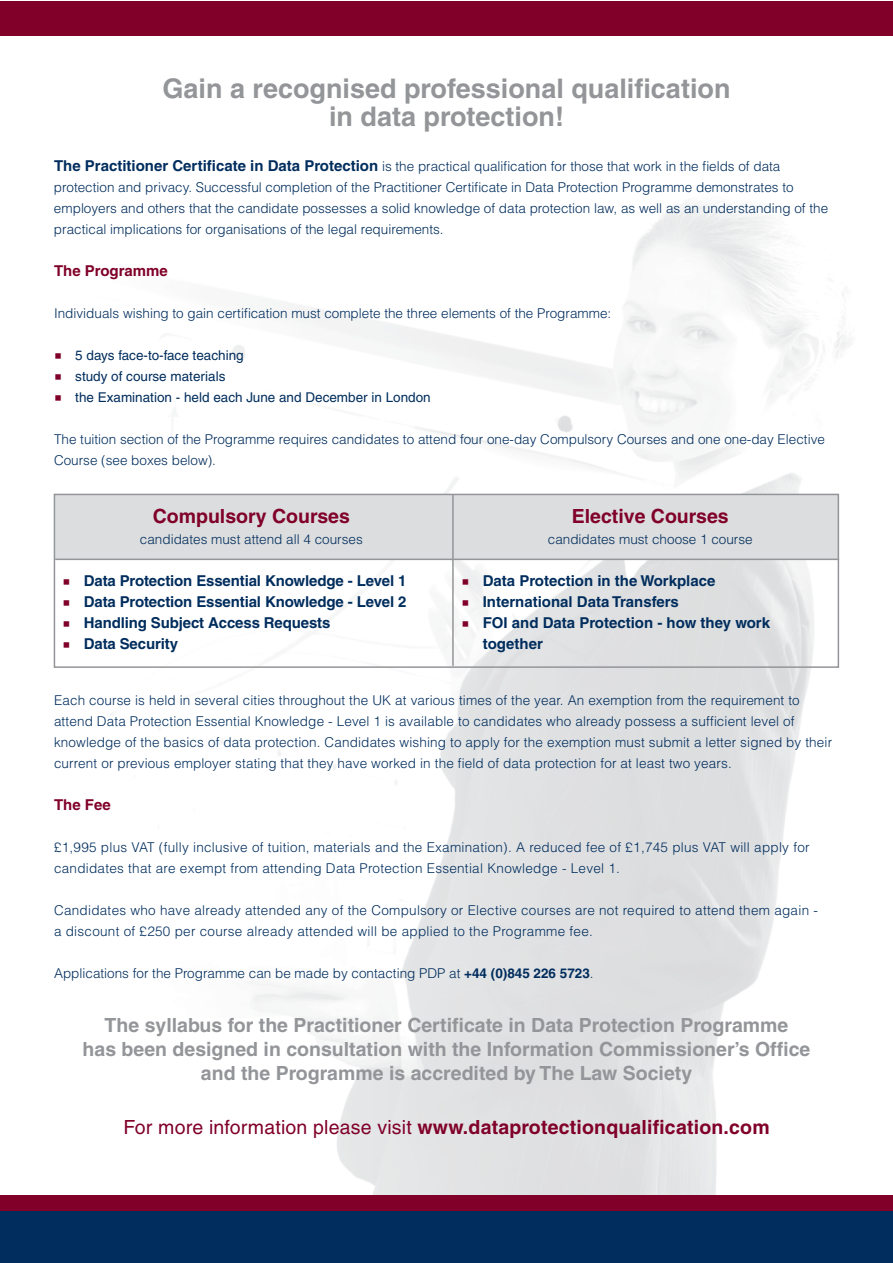
<style>
.page{position:relative;width:893px;height:1263px;background:#fff}
.page>*{position:absolute;margin:0;border:0;box-sizing:border-box;transform-origin:0 0}
.t1{font:700 27px/28.5px "Helvetica";color:#939598;text-align:center}
.t2{font:700 19.5px/24px "Helvetica";color:#939598;text-align:center}
.t3{font:700 19.5px "Helvetica";letter-spacing:.005em;color:#800029}
.t4{font:700 15px/21px "Helvetica";letter-spacing:-.01em;color:#002d5d}
.t5{font:700 15px "Helvetica";color:#800029}
.t6{font:300 13.5px/21px "Helvetica";letter-spacing:.01em;color:#002d5d}
.t7{font:13.5px "Helvetica";color:#002d5d}
.s1{font-weight:700;font-size:15px}
.s2{font-family:"Letter Gothic";color:#800029}
.s3{font-family:"Letter Gothic";font-weight:400;font-size:13.5px;color:#800029}
.s4{font-weight:700}
.s5{font-weight:400}
</style>
<div class="page">
<div style="left:55px;top:494px;width:783px;height:65px;background:#dcddde"></div>
<div style="left:0;top:1209px;width:892px;height:54px;background:#002d5d"></div>
<div style="left:0;top:1195px;width:892px;height:16px;background:#800029"></div>
<div style="left:54px;top:494px;width:785px;height:174px;border:2px solid #939598"></div>
<hr style="left:452px;top:495px;width:2px;height:171px;background:#939598">
<div style="left:0;top:1px;width:892px;height:34px;background:#800029"></div>
<hr style="left:55px;top:559px;width:784px;height:1px;background:#939598">
<h1 class="t1" style="left:163px;top:74px;width:569px">Gain a recognised professional qualification in data protection!</h1>
<p class="t6" style="left:54px;top:156px;width:776px"><span class="s1">The Practitioner Certificate in Data Protection</span> is the practical qualification for those that work in the fields of data protection and privacy. Successful completion of the Practitioner Certificate in Data Protection Programme demonstrates to employers and others that the candidate possesses a solid knowledge of data protection law, as well as an understanding of the practical implications for organisations of the legal requirements.</p>
<p class="t5" style="left:54px;top:262px;width:115px">The Programme</p>
<p class="t6" style="left:54px;top:303px;width:559px">Individuals wishing to gain certification must complete the three elements of the Programme:</p>
<p class="t7" style="left:54px;top:348px;width:191px"><span class="s2">■</span> 5 days face-to-face teaching</p>
<p class="t7" style="left:54px;top:369px;width:173px"><span class="s2">■</span> study of course materials</p>
<p class="t7" style="left:54px;top:390px;width:378px"><span class="s2">■</span> the Examination - held each June and December in London</p>
<p class="t6" style="left:54px;top:429px;width:772px">The tuition section of the Programme requires candidates to attend four one-day Compulsory Courses and one one-day Elective<br>Course (see boxes below).</p>
<h2 class="t3" style="left:153px;top:504px;width:199px">Compulsory Courses</h2>
<p class="t6" style="left:140px;top:528px;width:224px">candidates must attend all 4 courses</p>
<p class="t4" style="left:63px;top:570px;width:345px"><span class="s3">■</span> Data Protection Essential Knowledge - Level 1</p>
<p class="t4" style="left:63px;top:591px;width:345px"><span class="s3">■</span> Data Protection Essential Knowledge - Level 2</p>
<p class="t4" style="left:63px;top:612px;width:269px"><span class="s3">■</span> Handling Subject Access Requests</p>
<p class="t4" style="left:63px;top:633px;width:117px"><span class="s3">■</span> Data Security</p>
<h2 class="t3" style="left:572px;top:504px;width:158px">Elective Courses</h2>
<p class="t6" style="left:548px;top:528px;width:206px">candidates must choose 1 course</p>
<p class="t4" style="left:461px;top:570px;width:255px"><span class="s3">■</span> Data Protection in the Workplace</p>
<p class="t4" style="left:461px;top:591px;width:219px"><span class="s3">■</span> International Data Transfers</p>
<p class="t4" style="left:483px;top:612px;width:289px;text-indent:-21px"><span class="s3">■</span> FOI and Data Protection - how they work together</p>
<p class="t6" style="left:54px;top:690px;width:780px">Each course is held in several cities throughout the UK at various times of the year. An exemption from the requirement to attend Data Protection Essential Knowledge - Level 1 is available to candidates who already possess a sufficient level of knowledge of the basics of data protection. Candidates wishing to apply for the exemption must submit a letter signed by their current or previous employer stating that they have worked in the field of data protection for at least two years.</p>
<p class="t5" style="left:54px;top:796px;width:58px">The Fee</p>
<p class="t6" style="left:54px;top:837px;width:757px">£1,995 plus VAT (fully inclusive of tuition, materials and the Examination). A reduced fee of £1,745 plus VAT will apply for candidates that are exempt from attending Data Protection Essential Knowledge - Level 1.</p>
<p class="t6" style="left:54px;top:900px;width:765px">Candidates who have already attended any of the Compulsory or Elective courses are not required to attend them again - a discount of £250 per course already attended will be applied to the Programme fee.</p>
<p class="t6" style="left:54px;top:963px;width:541px">Applications for the Programme can be made by contacting PDP at <span class="s4">+44 (0)845 226 5723</span>.</p>
<h2 class="t2" style="left:83px;top:1013px;width:729px">The syllabus for the Practitioner Certificate in Data Protection Programme<br>has been designed in consultation with the Information Commissioner’s Office and the Programme is accredited by The Law Society</h2>
<h2 class="t3" style="left:123px;top:1115px;width:648px"><span class="s5">For more information please visit</span> www.dataprotectionqualification.com</h2>
</div>
